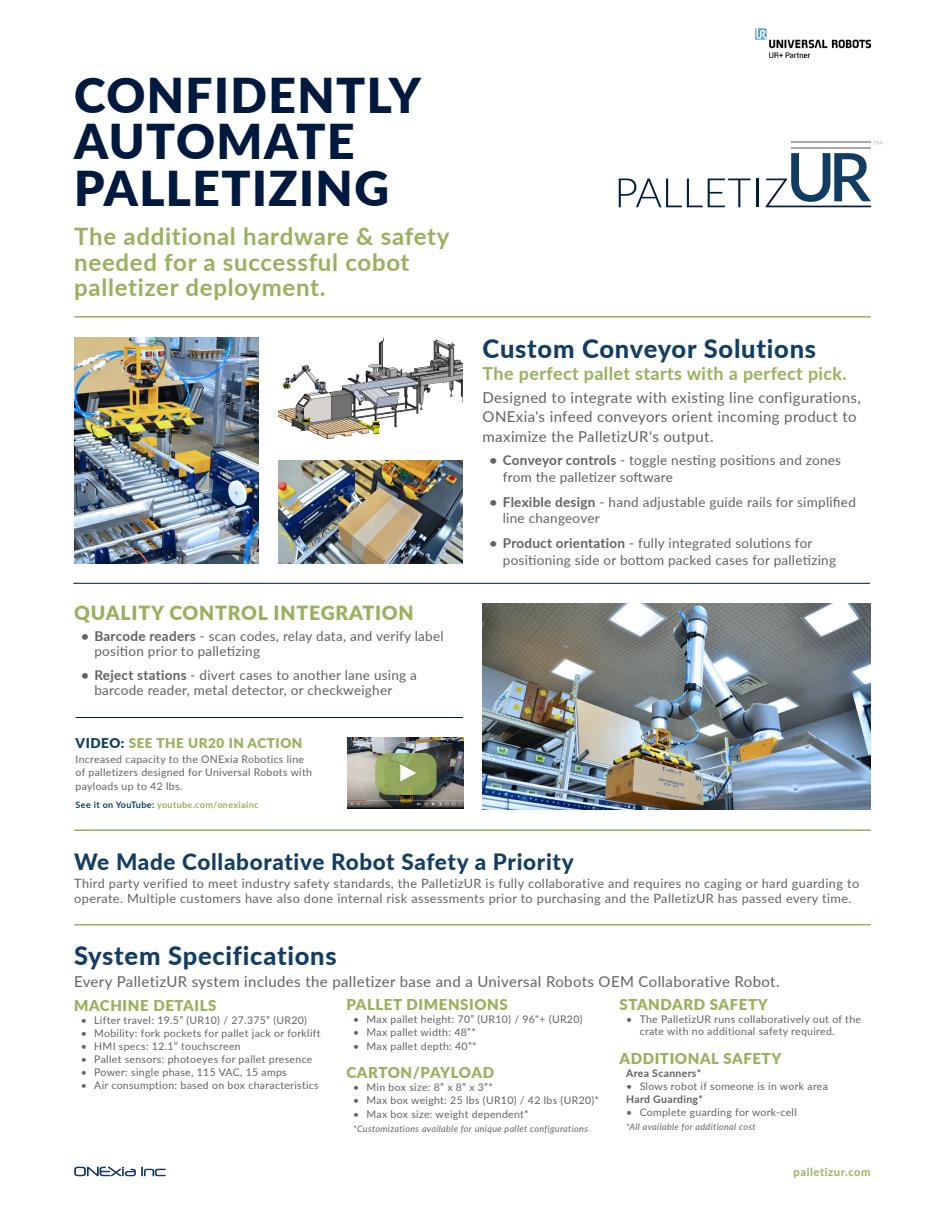
<style>
.page{position:relative;width:945px;height:1215px;background:#fff}
.page>*{position:absolute;margin:0;border:0;box-sizing:border-box;transform-origin:0 0}
.t1{font:900 48px/46.5px "Lato";letter-spacing:.03em;color:#00193f}
.Subhead{font:800 25.5px "Lato";letter-spacing:.03em;color:#123d64}
.Super_Tagline{font:700 24px/25.5px "Lato";letter-spacing:.03em;color:#98b15c}
.Subhead-2{font:800 22.5px "Lato";letter-spacing:.03em;color:#123d64}
.Sub_Green_Header{font:900 19.5px "Lato";letter-spacing:.04em;color:#98b15c}
.Sub_Intro_Green{font:700 18px "Lato";letter-spacing:.02em;color:#98b15c}
.Sub_Intro{font:15px/19.5px "Lato";letter-spacing:.025em;color:#626266}
.System_Spec_Head{font:900 15px "Lato";letter-spacing:.04em;color:#98b15c}
.t2{font:13.5px/16.5px "Lato";letter-spacing:.02em;color:#626266}
.Spec_Head{font:900 13.5px "Lato";letter-spacing:.04em;color:#98b15c}
.Sub_Info_Paragraph{font:12.75px/15px "Lato";letter-spacing:.03em;color:#626266}
.Sub_Info_Paragraph-2{font:700 11.25px "Lato";letter-spacing:.05em;color:#98b15c}
.Sub_Info_Paragraph-3{font:10.5px/13.5px "Lato";letter-spacing:.03em;color:#626266}
.Spec_Notes{font:700 10.5px "Lato";letter-spacing:.03em;color:#626266}
.Spec_Notes-2{font:italic 9px "Lato";letter-spacing:.04em;color:#626266}
.Sub_Info_Paragraph-4{font:700 9px "Lato";letter-spacing:.04em;color:#98b15c}
.s1{font-weight:700}
.s2{color:#123d64}
</style>
<div class="page">
<hr style="left:74px;top:316px;width:797px;height:2px;background:#98b15c">
<hr style="left:73px;top:583px;width:797px;height:1px;background:#00193f">
<hr style="left:76px;top:717px;width:387px;height:1px;background:#00193f">
<hr style="left:74px;top:829px;width:797px;height:2px;background:#98b15c">
<hr style="left:74px;top:924px;width:797px;height:1px;background:#98b15c">
<svg style="left:74px;top:1167px;width:92px;height:9px"></svg>
<img style="left:279px;top:460px;width:183px;height:103px">
<img style="left:483px;top:604px;width:388px;height:206px">
<img style="left:74px;top:338px;width:184px;height:225px">
<hr style="left:791px;top:147px;width:80px;height:2px;background:#a6a8ab">
<hr style="left:791px;top:141px;width:80px;height:2px;background:#a6a8ab">
<svg style="left:619px;top:179px;width:131px;height:28px"></svg>
<hr style="left:756px;top:179px;width:2px;height:28px;background:#001c40">
<svg style="left:766px;top:153px;width:105px;height:54px"></svg>
<svg style="left:873px;top:141px;width:9px;height:4px"></svg>
<img style="left:755px;top:28px;width:117px;height:30px">
<img style="left:279px;top:338px;width:183px;height:101px">
<img style="left:347px;top:737px;width:116px;height:71px">
<svg style="left:375px;top:753px;width:62px;height:42px;background:#91a55d"></svg>
<svg style="left:400px;top:765px;width:16px;height:16px"></svg>
<p class="t1" style="left:74px;top:70px;width:348px">CONFIDENTLY<br>AUTOMATE<br>PALLETIZING</p>
<p class="Super_Tagline" style="left:74px;top:223px;width:377px">The additional hardware &amp; safety needed for a successful cobot palletizer deployment.</p>
<p class="Sub_Green_Header" style="left:74px;top:598px;width:341px">QUALITY CONTROL INTEGRATION</p>
<p class="t2" style="left:94px;top:628px;width:351px;line-height:15px;text-indent:-14px"><span class="s1">• Barcode readers</span> - scan codes, relay data, and verify label position prior to palletizing</p>
<p class="t2" style="left:94px;top:667px;width:324px;line-height:15px;text-indent:-14px"><span class="s1">• Reject stations</span> - divert cases to another lane using a barcode reader, metal detector, or checkweigher</p>
<p class="Spec_Head" style="left:76px;top:733px;width:228px"><span class="s2">VIDEO:</span> SEE THE UR20 IN ACTION</p>
<p class="Sub_Info_Paragraph-3" style="left:76px;top:752px;width:238px">Increased capacity to the ONExia Robotics line of palletizers designed for Universal Robots with payloads up to 42 lbs.</p>
<p class="Sub_Info_Paragraph-4" style="left:76px;top:798px;width:184px"><span class="s2">See it on YouTube:</span> youtube.com/onexiainc</p>
<p class="Subhead" style="left:483px;top:330px;width:335px">Custom Conveyor Solutions</p>
<p class="Sub_Intro_Green" style="left:483px;top:360px;width:366px">The perfect pallet starts with a perfect pick.</p>
<p class="Sub_Intro" style="left:483px;top:387px;width:380px">Designed to integrate with existing line configurations,<br>ONExia's infeed conveyors orient incoming product to maximize the PalletizUR's output.</p>
<p class="t2" style="left:503px;top:451px;width:340px;text-indent:-14px"><span class="s1">• Conveyor controls</span> - toggle nesting positions and zones from the palletizer software</p>
<p class="t2" style="left:503px;top:493px;width:355px;text-indent:-14px"><span class="s1">• Flexible design</span> - hand adjustable guide rails for simplified line changeover</p>
<p class="t2" style="left:503px;top:535px;width:335px;text-indent:-14px"><span class="s1">• Product orientation</span> - fully integrated solutions for positioning side or bottom packed cases for palletizing</p>
<p class="Subhead-2" style="left:74px;top:845px;width:501px">We Made Collaborative Robot Safety a Priority</p>
<p class="Sub_Info_Paragraph" style="left:74px;top:875px;width:786px">Third party verified to meet industry safety standards, the PalletizUR is fully collaborative and requires no caging or hard guarding to operate. Multiple customers have also done internal risk assessments prior to purchasing and the PalletizUR has passed every time.</p>
<p class="Subhead" style="left:74px;top:937px;width:264px">System Specifications</p>
<p class="Sub_Intro" style="left:74px;top:971px;width:707px">Every PalletizUR system includes the palletizer base and a Universal Robots OEM Collaborative Robot.</p>
<p class="System_Spec_Head" style="left:74px;top:994px;width:144px">MACHINE DETAILS</p>
<p class="Sub_Info_Paragraph-3" style="left:81px;top:1013px;width:228px">• Lifter travel: 19.5” (UR10) / 27.375” (UR20)</p>
<p class="Sub_Info_Paragraph-3" style="left:81px;top:1026px;width:241px">• Mobility: fork pockets for pallet jack or forklift</p>
<p class="Sub_Info_Paragraph-3" style="left:81px;top:1039px;width:161px">• HMI specs: 12.1” touchscreen</p>
<p class="Sub_Info_Paragraph-3" style="left:81px;top:1052px;width:233px">• Pallet sensors: photoeyes for pallet presence</p>
<p class="Sub_Info_Paragraph-3" style="left:81px;top:1065px;width:208px">• Power: single phase, 115 VAC, 15 amps</p>
<p class="Sub_Info_Paragraph-3" style="left:81px;top:1078px;width:240px">• Air consumption: based on box characteristics</p>
<p class="System_Spec_Head" style="left:619px;top:994px;width:150px">STANDARD SAFETY</p>
<p class="Sub_Info_Paragraph-3" style="left:640px;top:1013px;width:223px;line-height:12px;text-indent:-14px">• The PalletizUR runs collaboratively out of the crate with no additional safety required.</p>
<p class="System_Spec_Head" style="left:619px;top:1047px;width:163px">ADDITIONAL SAFETY</p>
<p class="Spec_Notes" style="left:626px;top:1066px;width:77px">Area Scanners*</p>
<p class="Sub_Info_Paragraph-3" style="left:626px;top:1079px;width:203px">• Slows robot if someone is in work area</p>
<p class="Spec_Notes" style="left:626px;top:1092px;width:78px">Hard Guarding*</p>
<p class="Sub_Info_Paragraph-3" style="left:626px;top:1105px;width:172px">• Complete guarding for work-cell</p>
<p class="Spec_Notes-2" style="left:626px;top:1121px;width:131px">*All available for additional cost</p>
<p class="System_Spec_Head" style="left:346px;top:994px;width:163px">PALLET DIMENSIONS</p>
<p class="Sub_Info_Paragraph-3" style="left:353px;top:1012px;width:231px">• Max pallet height: 70” (UR10) / 96"+ (UR20)</p>
<p class="Sub_Info_Paragraph-3" style="left:353px;top:1025px;width:124px">• Max pallet width: 48”*</p>
<p class="Sub_Info_Paragraph-3" style="left:353px;top:1038px;width:125px">• Max pallet depth: 40”*</p>
<p class="System_Spec_Head" style="left:346px;top:1062px;width:149px">CARTON/PAYLOAD</p>
<p class="Sub_Info_Paragraph-3" style="left:353px;top:1080px;width:141px">• Min box size: 8” x 8” x 3”*</p>
<p class="Sub_Info_Paragraph-3" style="left:353px;top:1093px;width:247px">• Max box weight: 25 lbs (UR10) / 42 lbs (UR20)*</p>
<p class="Sub_Info_Paragraph-3" style="left:353px;top:1107px;width:177px">• Max box size: weight dependent*</p>
<p class="Spec_Notes-2" style="left:353px;top:1122px;width:236px">*Customizations available for unique pallet configurations</p>
<p class="Sub_Info_Paragraph-2" style="left:794px;top:1163px;width:79px">palletizur.com</p>
</div>
